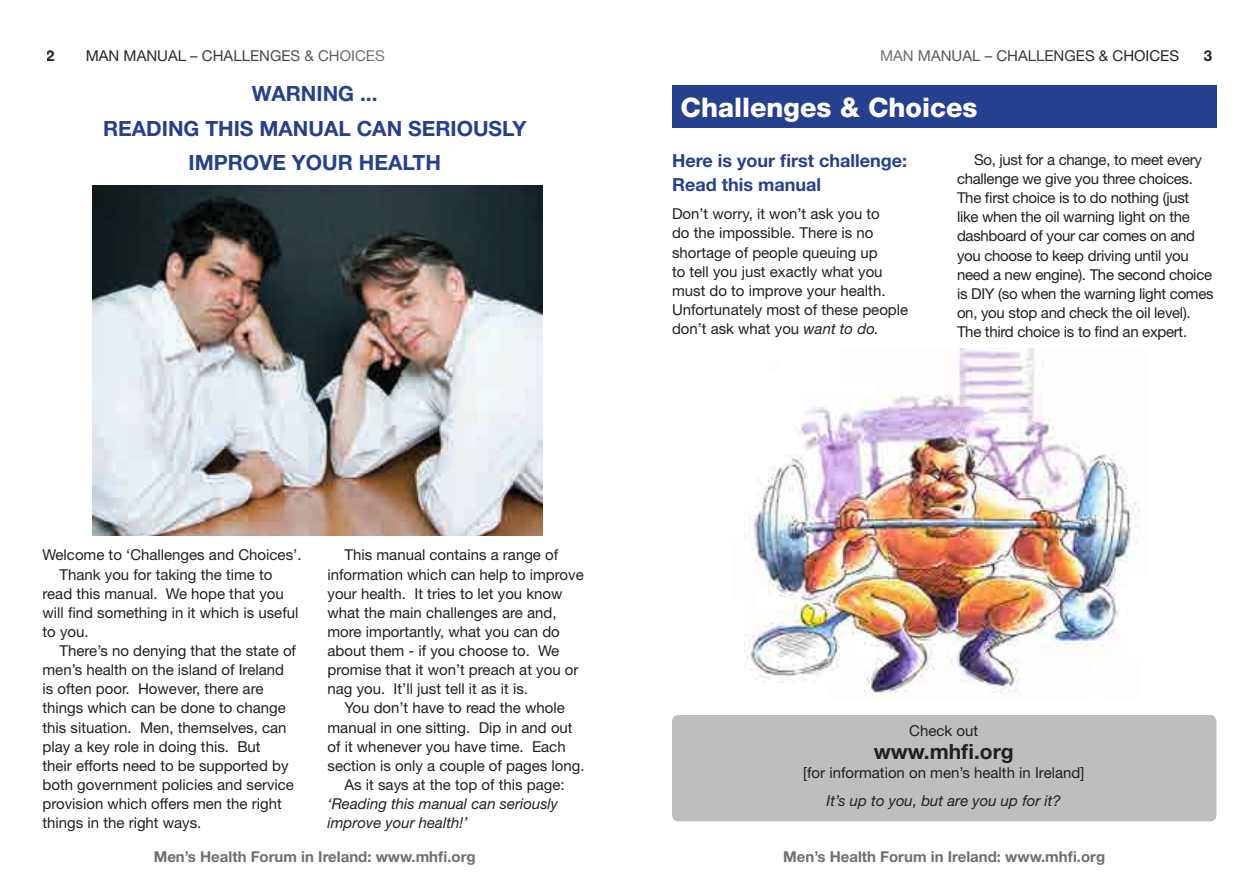
<style>
.page{position:relative;width:1259px;height:893px;background:#fff}
.page>*{position:absolute;margin:0;border:0;box-sizing:border-box;transform-origin:0 0}
.t1{font:800 27px "Helvetica Neue";color:#fff}
.t2{font:700 21px/34.5px "Helvetica Neue";color:#25408f;text-align:center}
.t3{font:700 21px "Helvetica Neue";color:#231f20}
.t4{font:700 18px/24px "Helvetica Neue";color:#25408f}
.t5{font:15px/19px "Helvetica Neue";color:#231f20}
.t6{font:15px/19.2px "Helvetica Neue";letter-spacing:-.02em;color:#231f20}
.t7{font:italic 15px/19.2px "Helvetica Neue";color:#231f20}
.t8{font:700 15px "Helvetica Neue";color:#6d6f71}
.t9{font:700 15px "Helvetica Neue";color:#231f20}
.s1{font-style:italic}
</style>
<div class="page">
<div style="left:672px;top:85px;width:544px;height:43px;background:#25408f"></div>
<div style="left:672px;top:715px;width:544px;height:106px;background:#bcbec0;border-radius:6px"></div>
<img style="left:744px;top:349px;width:396px;height:351px">
<img style="left:93px;top:185px;width:449px;height:351px">
<p class="t9" style="left:47px;top:47px;width:10px">2</p>
<p class="t5" style="left:86px;top:46px;width:300px">MAN MANUAL – CHALLENGES &amp; CHOICES</p>
<p class="t5" style="left:880px;top:46px;width:300px">MAN MANUAL – CHALLENGES &amp; CHOICES</p>
<p class="t9" style="left:1203px;top:47px;width:10px">3</p>
<h2 class="t2" style="left:103px;top:76px;width:425px">WARNING ...<br>READING THIS MANUAL CAN SERIOUSLY<br>IMPROVE YOUR HEALTH</h2>
<p class="t5" style="left:43px;top:545px;width:258px">Welcome to ‘Challenges and Choices’.</p>
<p class="t5" style="left:60px;top:564px;width:214px">Thank you for taking the time to</p>
<p class="t5" style="left:43px;top:584px;width:243px">read this manual. We hope that you</p>
<p class="t5" style="left:43px;top:603px;width:257px">will find something in it which is useful</p>
<p class="t5" style="left:43px;top:622px;width:45px">to you.</p>
<p class="t5" style="left:60px;top:641px;width:238px">There’s no denying that the state of</p>
<p class="t5" style="left:43px;top:660px;width:243px">men’s health on the island of Ireland</p>
<p class="t5" style="left:43px;top:679px;width:222px">is often poor. However, there are</p>
<p class="t5" style="left:43px;top:698px;width:245px">things which can be done to change</p>
<p class="t5" style="left:43px;top:717px;width:245px">this situation. Men, themselves, can</p>
<p class="t5" style="left:43px;top:737px;width:220px">play a key role in doing this. But</p>
<p class="t5" style="left:43px;top:756px;width:247px">their efforts need to be supported by</p>
<p class="t5" style="left:43px;top:775px;width:253px">both government policies and service</p>
<p class="t5" style="left:43px;top:794px;width:241px">provision which offers men the right</p>
<p class="t5" style="left:43px;top:813px;width:158px">things in the right ways.</p>
<p class="t5" style="left:327px;top:545px;width:258px;text-indent:17px">This manual contains a range of information which can help to improve your health. It tries to let you know what the main challenges are and, more importantly, what you can do about them - if you choose to. We promise that it won’t preach at you or nag you. It’ll just tell it as it is.</p>
<p class="t5" style="left:344px;top:698px;width:222px">You don’t have to read the whole</p>
<p class="t5" style="left:327px;top:717px;width:247px">manual in one sitting. Dip in and out</p>
<p class="t5" style="left:327px;top:737px;width:240px">of it whenever you have time. Each</p>
<p class="t5" style="left:327px;top:756px;width:256px">section is only a couple of pages long.</p>
<p class="t5" style="left:344px;top:775px;width:222px">As it says at the top of this page:</p>
<p class="t7" style="left:327px;top:794px;width:232px">‘Reading this manual can seriously improve your health!’</p>
<h1 class="t1" style="left:680px;top:91px;width:299px">Challenges &amp; Choices</h1>
<p class="t4" style="left:672px;top:148px;width:236px">Here is your first challenge:<br>Read this manual</p>
<p class="t5" style="left:672px;top:204px;width:238px">Don’t worry, it won’t ask you to<br>do the impossible. There is no shortage of people queuing up<br>to tell you just exactly what you must do to improve your health.<br>Unfortunately most of these people don’t ask what you <span class="s1">want to do.</span></p>
<p class="t6" style="left:957px;top:150px;width:258px;text-indent:17px">So, just for a change, to meet every challenge we give you three choices.<br>The first choice is to do nothing (just like when the oil warning light on the dashboard of your car comes on and you choose to keep driving until you need a new engine). The second choice is DIY (so when the warning light comes on, you stop and check the oil level).<br>The third choice is to find an expert.</p>
<p class="t5" style="left:909px;top:721px;width:70px">Check out</p>
<h2 class="t3" style="left:873px;top:739px;width:141px">www.mhfi.org</h2>
<p class="t5" style="left:803px;top:763px;width:282px">[for information on men’s health in Ireland]</p>
<p class="t7" style="left:826px;top:791px;width:236px">It’s up to you, but are you up for it?</p>
<p class="t8" style="left:154px;top:847px;width:323px">Men’s Health Forum in Ireland: www.mhfi.org</p>
<p class="t8" style="left:783px;top:847px;width:323px">Men’s Health Forum in Ireland: www.mhfi.org</p>
</div>
